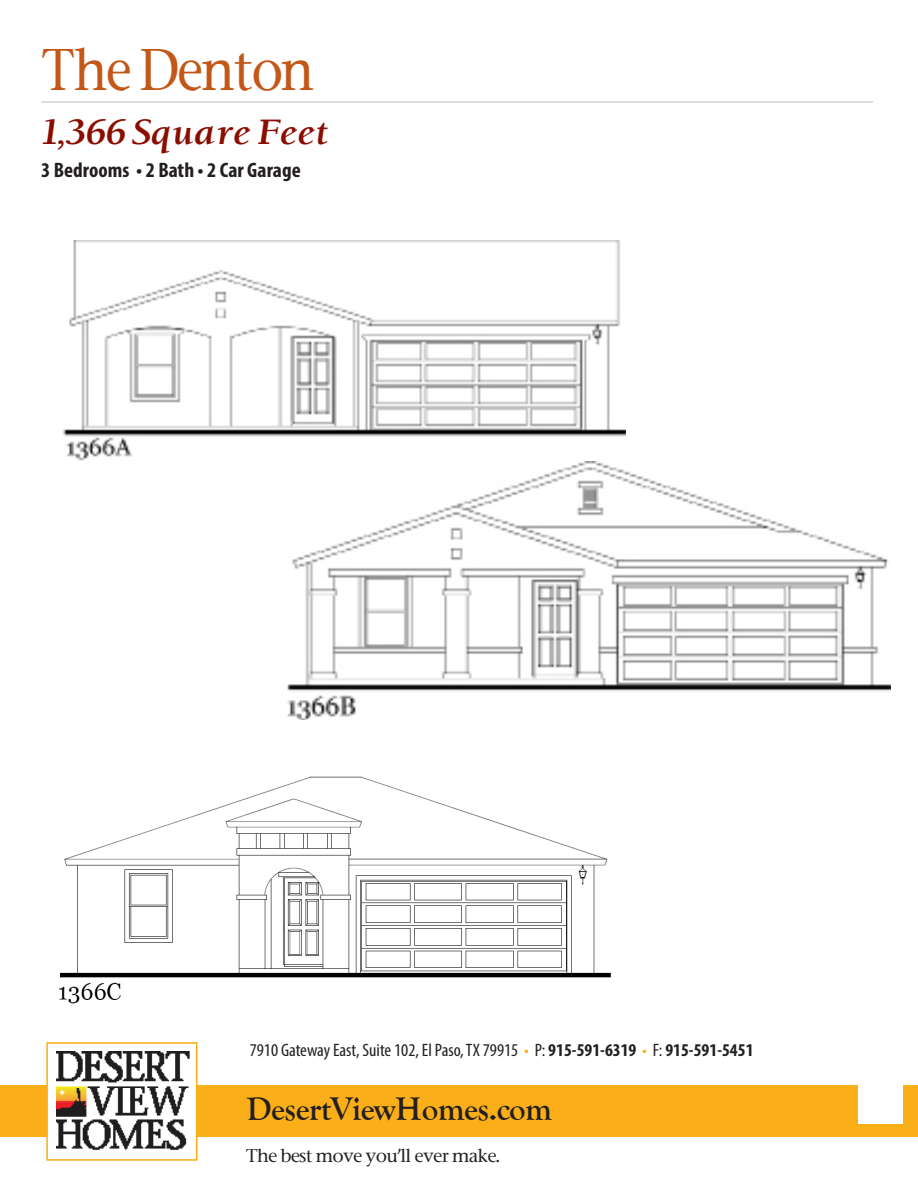
<style>
.page{position:relative;width:918px;height:1188px;background:#fff}
.page>*{position:absolute;margin:0;border:0;box-sizing:border-box;transform-origin:0 0}
.t1{font:500 55.8px "Stone Serif";letter-spacing:-.025em;color:#c25717;scale:.89 1}
.t2{font:700 33.9px "Goudy";letter-spacing:-.02em;color:#231f20}
.t3{font:italic 700 33.9px "Berkeley Oldstyle";letter-spacing:-.025em;color:#8b0d02;scale:1.06 1}
.t4{font:700 condensed 21px "Myriad Pro";color:#231f20}
.t5{font:condensed 18px "Myriad Pro";color:#231f20}
.t6{font:500 17.55px "Stone Serif";letter-spacing:-.025em;color:#231f20}
.s1{color:#faaf18}
.s2{font-weight:700}
</style>
<div class="page">
<img style="left:63px;top:241px;width:562px;height:220px">
<div style="left:0;top:1086px;width:918px;height:51px;background:#faaf18"></div>
<div style="left:47px;top:1043px;width:150px;height:117px;background:#fff"></div>
<img style="left:56px;top:1052px;width:134px;height:98px">
<div style="left:46px;top:1042px;width:151px;height:119px;border:2px solid #faaf18"></div>
<div style="left:859px;top:1086px;width:44px;height:38px;background:#fff"></div>
<hr style="left:41px;top:101px;width:832px;height:2px;background:#d0d1d3">
<img style="left:287px;top:461px;width:604px;height:258px">
<img style="left:59px;top:776px;width:552px;height:228px">
<p class="t1" style="left:41px;top:33px;width:308px">The Denton</p>
<p class="t3" style="left:41px;top:112px;width:273px">1,366 Square Feet</p>
<p class="t4" style="left:41px;top:157px;width:261px">3 Bedrooms • 2 Bath • 2 Car Garage</p>
<p class="t5" style="left:250px;top:1039px;width:505px">7910 Gateway East, Suite 102, El Paso, TX 79915 <span class="s1">•</span> P: <span class="s2">915-591-6319</span> <span class="s1">•</span> F: <span class="s2">915-591-5451</span></p>
<p class="t2" style="left:246px;top:1090px;width:308px">DesertViewHomes.com</p>
<p class="t6" style="left:246px;top:1144px;width:255px">The best move you’ll ever make.</p>
</div>
